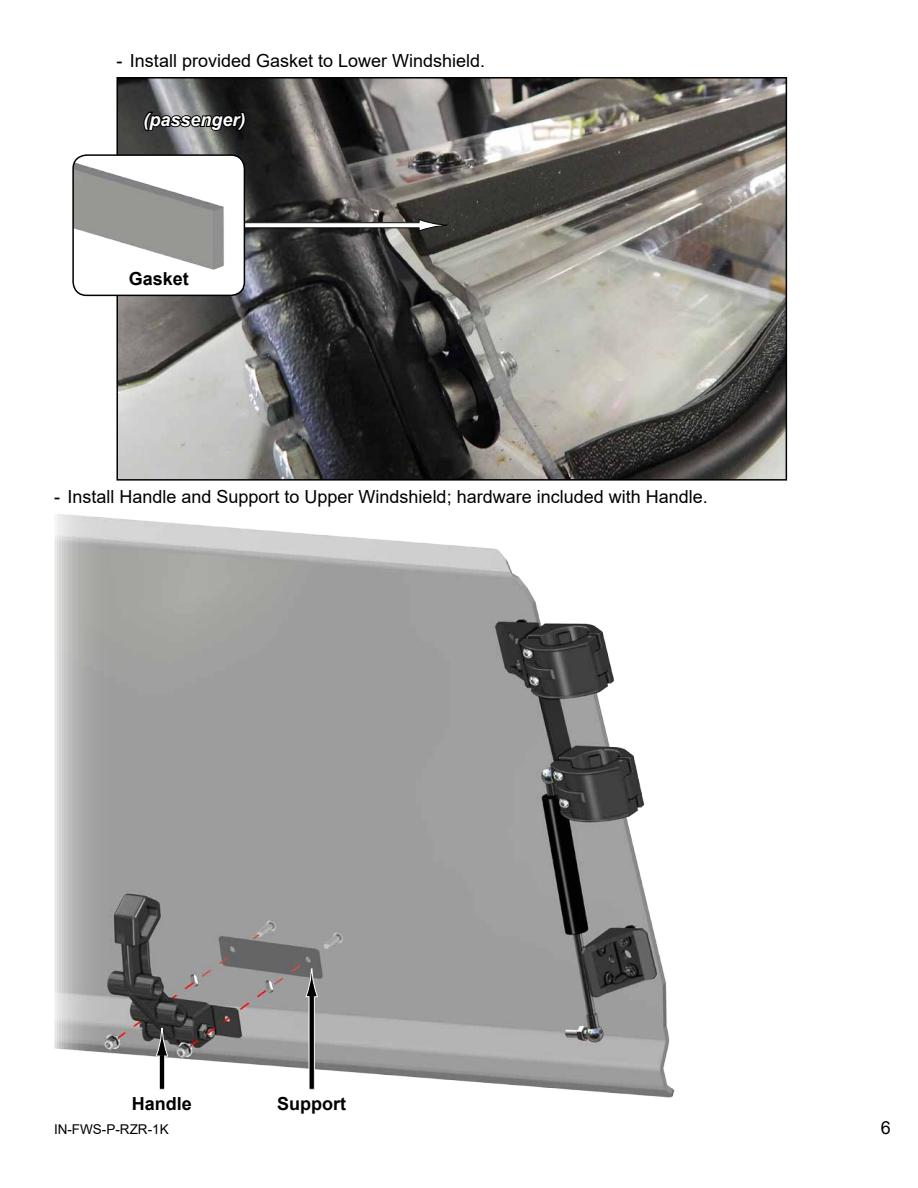
<style>
.page{position:relative;width:918px;height:1188px;background:#fff}
.page>*{position:absolute;margin:0;border:0;box-sizing:border-box;transform-origin:0 0}
.t1{font:18px "Arial";color:#000}
.t2{font:700 18px "Arial";color:#000}
.t3{font:italic 700 18px "Arial";color:#fff}
.t4{font:13.5px "Arial";color:#000}
</style>
<div class="page">
<img style="left:54px;top:514px;width:621px;height:584px">
<img style="left:119px;top:80px;width:665px;height:398px">
<div style="left:116px;top:77px;width:671px;height:404px;border:2px solid #000"></div>
<div style="left:199px;top:223px;width:220px;height:5px;background:#fff"></div>
<div style="left:199px;top:222px;width:221px;height:6px;border:1px solid #000"></div>
<svg style="left:418px;top:219px;width:30px;height:13px"></svg>
<svg style="left:142px;top:111px;width:105px;height:22px;background:#313131"></svg>
<div style="left:159px;top:1056px;width:6px;height:33px;background:#000"></div>
<div style="left:159px;top:1055px;width:6px;height:35px;border:1px solid #fff"></div>
<svg style="left:155px;top:1028px;width:14px;height:29px"></svg>
<div style="left:309px;top:996px;width:5px;height:93px;background:#000"></div>
<div style="left:309px;top:996px;width:6px;height:94px;border:1px solid #fff"></div>
<svg style="left:305px;top:969px;width:13px;height:28px"></svg>
<svg style="left:131px;top:1091px;width:63px;height:7px"></svg>
<svg style="left:275px;top:1093px;width:73px;height:5px"></svg>
<img style="left:74px;top:155px;width:170px;height:140px">
<div style="left:72px;top:154px;width:173px;height:142px;border:2px solid #000;border-radius:14px"></div>
<svg style="left:127px;top:266px;width:64px;height:22px"></svg>
<p class="t1" style="left:116px;top:48px;width:370px">- Install provided Gasket to Lower Windshield.</p>
<p class="t3" style="left:143px;top:108px;width:104px">(passenger)</p>
<p class="t2" style="left:129px;top:266px;width:62px">Gasket</p>
<p class="t1" style="left:54px;top:485px;width:655px">- Install Handle and Support to Upper Windshield; hardware included with Handle.</p>
<p class="t2" style="left:132px;top:1091px;width:62px">Handle</p>
<p class="t2" style="left:277px;top:1091px;width:70px">Support</p>
<p class="t4" style="left:54px;top:1120px;width:116px">IN-FWS-P-RZR-1K</p>
<p class="t1" style="left:881px;top:1115px;width:12px">6</p>
</div>
